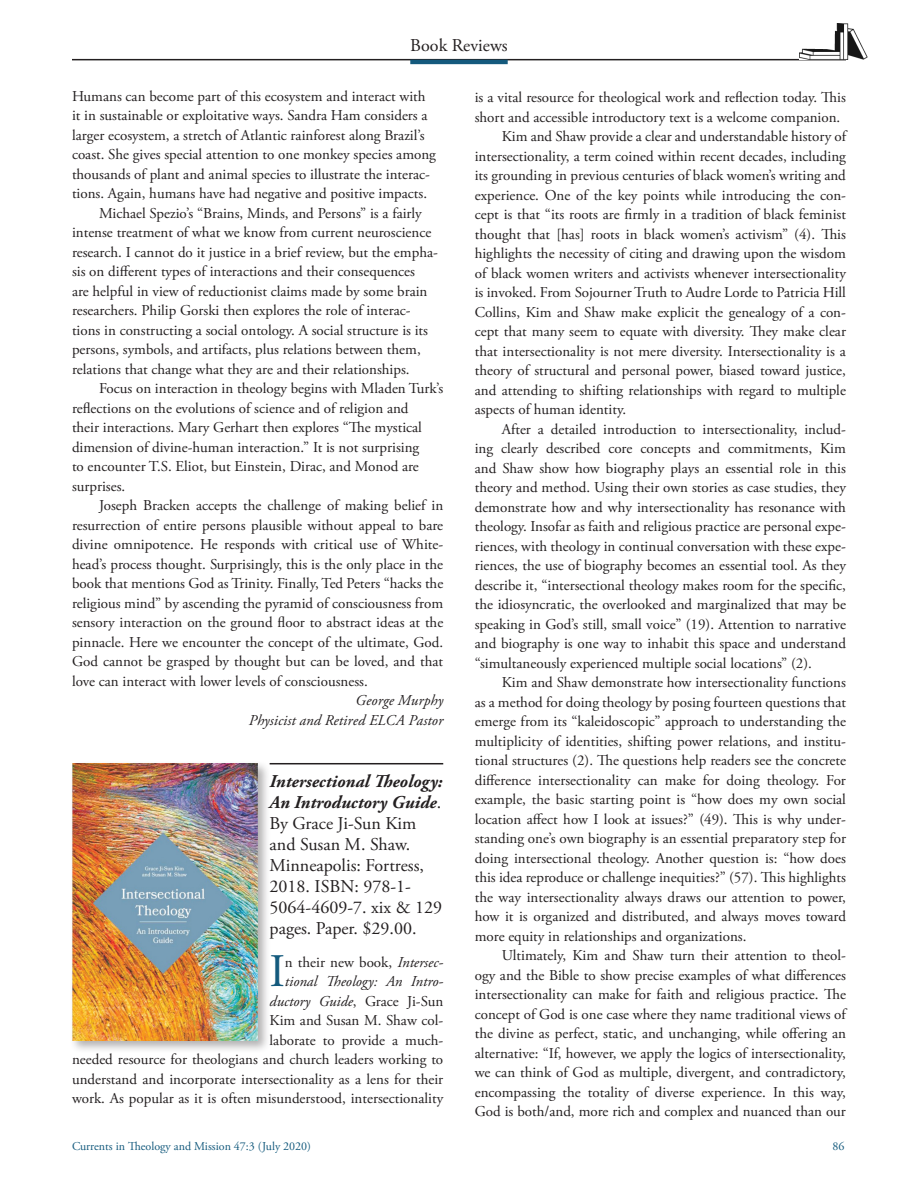
<style>
.page{position:relative;width:918px;height:1188px;background:#fff}
.page>*{position:absolute;margin:0;border:0;box-sizing:border-box;transform-origin:0 0}
.BR_PH_text_1st_parag{font:46.65px "Adobe Garamond Pro";color:#145a7d}
.BR_publication_info{font:18px/21px "Adobe Garamond Pro";color:#231f20}
.BR_PH_text{font:15px/19.5px "Adobe Garamond Pro";color:#231f20;text-align:justify}
.BR_PH_text_1st_parag-2{font:15px/19.5px "Adobe Garamond Pro";color:#231f20}
.BR_reviewer{font:italic 15px "Adobe Garamond Pro";letter-spacing:.005em;color:#231f20}
.t1{font:12px "Adobe Garamond Pro";color:#145a7d}
.s1{font-weight:700;font-style:italic}
.s2{font-style:italic}
</style>
<div class="page">
<hr style="left:72px;top:59px;width:774px;height:1px;background:#231f20">
<hr style="left:410px;top:60px;width:98px;height:4px;background:#145a7d">
<img style="left:799px;top:23px;width:68px;height:36px">
<hr style="left:270px;top:763px;width:173px;height:1px;background:#231f20">
<div style="left:69px;top:760px;width:202px;height:294px;background:#231f20;opacity:.35"></div>
<img style="left:72px;top:763px;width:186px;height:277px">
<p class="BR_publication_info" style="left:410px;top:36px;width:99px">Book Reviews</p>
<p class="BR_PH_text_1st_parag-2" style="left:475px;top:88px;width:373px">is a vital resource for theological work and reflection today. This short and accessible introductory text is a welcome companion.</p>
<p class="BR_PH_text" style="left:475px;top:127px;width:373px;text-indent:27px">Kim and Shaw provide a clear and understandable history of intersectionality, a term coined within recent decades, including its grounding in previous centuries of black women’s writing and experience. One of the key points while introducing the con&shy;cept is that “its roots are firmly in a tradition of black feminist thought that [has] roots in black women’s activism” (4). This highlights the necessity of citing and drawing upon the wisdom of black women writers and activists whenever intersectionality is invoked. From Sojourner Truth to Audre Lorde to Patricia Hill Collins, Kim and Shaw make explicit the genealogy of a con&shy;cept that many seem to equate with diversity. They make clear that intersectionality is not mere diversity. Intersectionality is a theory of structural and personal power, biased toward justice, and attending to shifting relationships with regard to multiple aspects of human identity.</p>
<p class="BR_PH_text" style="left:475px;top:420px;width:373px;text-indent:27px">After a detailed introduction to intersectionality, includ&shy;ing clearly described core concepts and commitments, Kim and Shaw show how biography plays an essential role in this theory and method. Using their own stories as case studies, they demonstrate how and why intersectionality has resonance with theology. Insofar as faith and religious practice are personal expe&shy;riences, with theology in continual conversation with these expe&shy;riences, the use of biography becomes an essential tool. As they describe it, “intersectional theology makes room for the specific, the idiosyncratic, the overlooked and marginalized that may be speaking in God’s still, small voice” (19). Attention to narrative and biography is one way to inhabit this space and understand “simultaneously experienced multiple social locations” (2).</p>
<p class="BR_PH_text" style="left:475px;top:673px;width:373px;text-indent:27px">Kim and Shaw demonstrate how intersectionality functions as a method for doing theology by posing fourteen questions that emerge from its “kaleidoscopic” approach to understanding the multiplicity of identities, shifting power relations, and institu&shy;tional structures (2). The questions help readers see the concrete difference intersectionality can make for doing theology. For example, the basic starting point is “how does my own social location affect how I look at issues?” (49). This is why under&shy;standing one’s own biography is an essential preparatory step for doing intersectional theology. Another question is: “how does this idea reproduce or challenge inequities?” (57). This highlights the way intersectionality always draws our attention to power, how it is organized and distributed, and always moves toward more equity in relationships and organizations.</p>
<p class="BR_PH_text" style="left:475px;top:946px;width:373px;text-indent:27px">Ultimately, Kim and Shaw turn their attention to theol&shy;ogy and the Bible to show precise examples of what differences intersectionality can make for faith and religious practice. The concept of God is one case where they name traditional views of the divine as perfect, static, and unchanging, while offering an alternative: “If, however, we apply the logics of intersectionality, we can think of God as multiple, divergent, and contradictory, encompassing the totality of diverse experience. In this way, God is both/and, more rich and complex and nuanced than our</p>
<p class="BR_PH_text" style="left:72px;top:87px;width:355px">Humans can become part of this ecosystem and interact with</p>
<p class="BR_PH_text" style="left:72px;top:106px;width:357px">it in sustainable or exploitative ways. Sandra Ham considers a</p>
<p class="BR_PH_text" style="left:72px;top:126px;width:354px">larger ecosystem, a stretch of Atlantic rainforest along Brazil’s</p>
<p class="BR_PH_text" style="left:72px;top:145px;width:366px">coast. She gives special attention to one monkey species among</p>
<p class="BR_PH_text" style="left:72px;top:165px;width:360px">thousands of plant and animal species to illustrate the interac-</p>
<p class="BR_PH_text" style="left:72px;top:184px;width:357px">tions. Again, humans have had negative and positive impacts.</p>
<p class="BR_PH_text" style="left:99px;top:204px;width:324px">Michael Spezio’s “Brains, Minds, and Persons” is a fairly</p>
<p class="BR_PH_text" style="left:72px;top:223px;width:361px">intense treatment of what we know from current neuroscience</p>
<p class="BR_PH_text" style="left:72px;top:243px;width:367px">research. I cannot do it justice in a brief review, but the empha-</p>
<p class="BR_PH_text" style="left:72px;top:262px;width:345px">sis on different types of interactions and their consequences</p>
<p class="BR_PH_text" style="left:72px;top:282px;width:357px">are helpful in view of reductionist claims made by some brain</p>
<p class="BR_PH_text" style="left:72px;top:301px;width:340px">researchers. Philip Gorski then explores the role of interac-</p>
<p class="BR_PH_text" style="left:72px;top:321px;width:358px">tions in constructing a social ontology. A social structure is its</p>
<p class="BR_PH_text" style="left:72px;top:340px;width:350px">persons, symbols, and artifacts, plus relations between them,</p>
<p class="BR_PH_text" style="left:72px;top:360px;width:339px">relations that change what they are and their relationships.</p>
<p class="BR_PH_text" style="left:99px;top:379px;width:346px">Focus on interaction in theology begins with Mladen Turk’s</p>
<p class="BR_PH_text" style="left:72px;top:399px;width:338px">reflections on the evolutions of science and of religion and</p>
<p class="BR_PH_text" style="left:72px;top:418px;width:351px">their interactions. Mary Gerhart then explores “The mystical</p>
<p class="BR_PH_text" style="left:72px;top:438px;width:349px">dimension of divine-human interaction.” It is not surprising</p>
<p class="BR_PH_text" style="left:72px;top:457px;width:348px">to encounter T.S. Eliot, but Einstein, Dirac, and Monod are</p>
<p class="BR_PH_text" style="left:72px;top:477px;width:55px">surprises.</p>
<p class="BR_PH_text" style="left:72px;top:496px;width:373px;text-indent:27px">Joseph Bracken accepts the challenge of making belief in resurrection of entire persons plausible without appeal to bare divine omnipotence. He responds with critical use of White&shy;head’s process thought. Surprisingly, this is the only place in the book that mentions God as Trinity. Finally, Ted Peters “hacks the religious mind” by ascending the pyramid of consciousness from sensory interaction on the ground floor to abstract ideas at the pinnacle. Here we encounter the concept of the ultimate, God.<br>God cannot be grasped by thought but can be loved, and that love can interact with lower levels of consciousness.</p>
<p class="BR_reviewer" style="left:356px;top:692px;width:89px">George Murphy</p>
<p class="BR_reviewer" style="left:249px;top:711px;width:196px">Physicist and Retired ELCA Pastor</p>
<p class="BR_publication_info" style="left:270px;top:771px;width:174px"><span class="s1">Intersectional Theology:<br>An Introductory Guide</span>.<br>By Grace Ji-Sun Kim and Susan M. Shaw.<br>Minneapolis: Fortress,<br>2018. ISBN: 978-1-<br>5064-4609-7. xix &amp; 129 pages. Paper. $29.00.</p>
<p class="BR_PH_text_1st_parag" style="left:270px;top:944px;width:17px">I</p>
<p class="BR_PH_text_1st_parag-2" style="left:72px;top:953px;width:373px;text-align:right">n their new book, <span class="s2">Intersec-<br>tional Theology: An Intro-<br>ductory Guide</span>, Grace Ji-Sun<br>Kim and Susan M. Shaw col-<br>laborate to provide a much-<br>needed resource for theologians and church leaders working to understand and incorporate intersectionality as a lens for their work. As popular as it is often misunderstood, intersectionality</p>
<p class="t1" style="left:72px;top:1139px;width:241px">Currents in Theology and Mission 47:3 (July 2020)</p>
<p class="t1" style="left:832px;top:1139px;width:13px">86</p>
</div>
